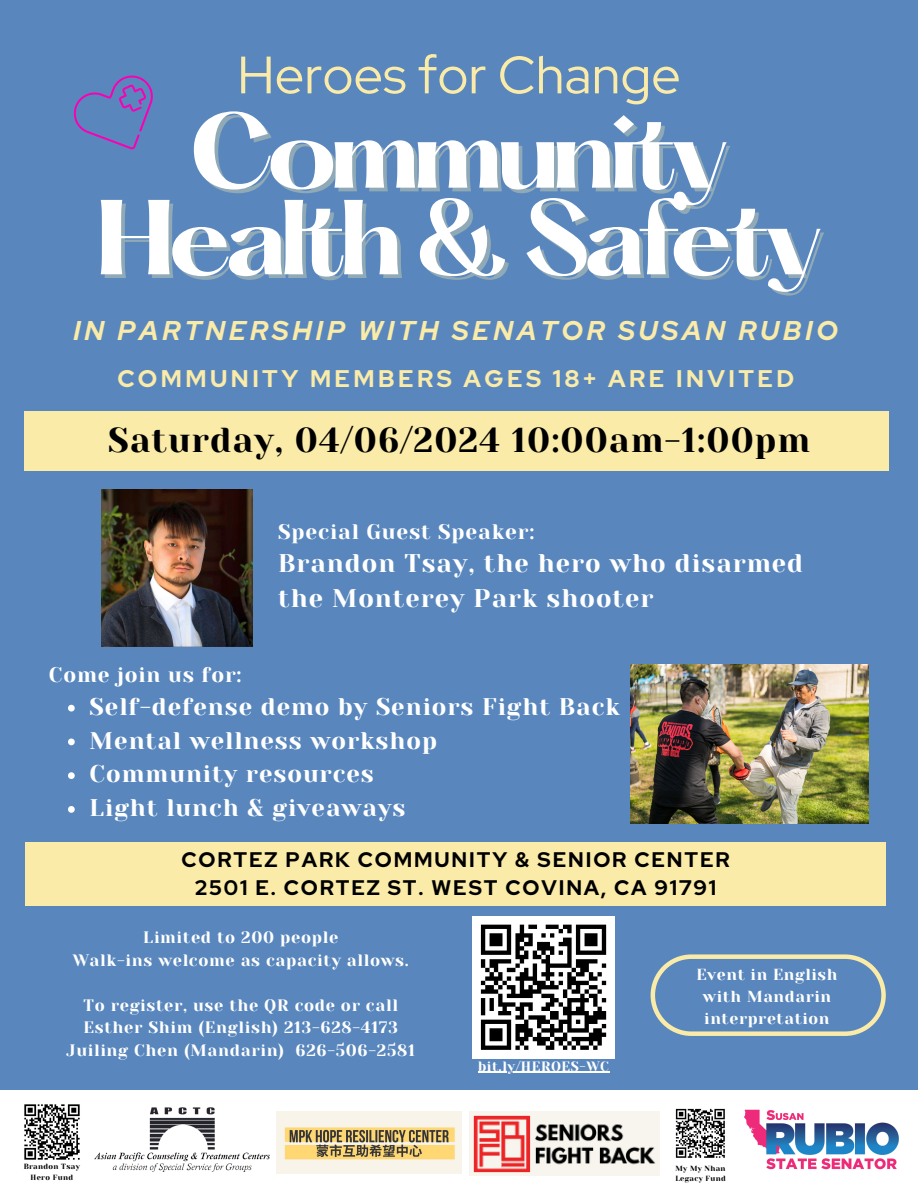
<style>
.page{position:relative;width:918px;height:1188px;background:#5987bd}
.page>*{position:absolute;margin:0;border:0;box-sizing:border-box;transform-origin:0 0}
.t1{font:700 93px "Hatton";letter-spacing:-.085em;color:#fff}
.t2{font:52.5px "Red Hat Display";color:#faeba9}
.t3{font:34.5px "Yeseva One";letter-spacing:.03em;color:#000}
.t4{font:italic 700 27px "Red Hat Display";letter-spacing:.145em;color:#faeba9}
.t5{font:25.5px/34.8px "Yeseva One";letter-spacing:.04em;color:#fff}
.t6{font:24px "Yeseva One";letter-spacing:.04em;color:#fff}
.t7{font:700 24px "Red Hat Display";letter-spacing:.145em;color:#faeba9}
.t8{font:700 21px "Red Hat Display";letter-spacing:.09em;color:#000}
.t9{font:21px "Yeseva One";letter-spacing:.04em;color:#fff}
.t10{font:16.5px "Yeseva One";letter-spacing:.04em;color:#fff}
.t11{font:15.9px "Yeseva One";letter-spacing:.04em;color:#fff}
.t12{font:13.5px "Yeseva One";letter-spacing:.04em;color:#fff}
.t13{font:7.65px "Yeseva One";letter-spacing:.04em;color:#000}
.t14{font:7.5px "Yeseva One";letter-spacing:.04em;color:#000}
</style>
<div class="page">
<svg style="left:73px;top:75px;width:80px;height:75px"></svg>
<svg style="left:651px;top:954px;width:235px;height:82px"></svg>
<img style="left:102px;top:489px;width:150px;height:158px">
<svg style="left:68px;top:705px;width:7px;height:7px"></svg>
<svg style="left:68px;top:739px;width:7px;height:6px"></svg>
<svg style="left:68px;top:772px;width:7px;height:7px"></svg>
<svg style="left:68px;top:806px;width:7px;height:7px"></svg>
<img style="left:630px;top:664px;width:239px;height:160px">
<div style="left:26px;top:842px;width:860px;height:63px;background:#faeba9"></div>
<div style="left:24px;top:412px;width:865px;height:59px;background:#faeba9"></div>
<div style="left:472px;top:916px;width:143px;height:143px;background:#fff"></div>
<svg style="left:480px;top:924px;width:127px;height:126px"></svg>
<div style="left:0;top:1090px;width:918px;height:98px;background:#fff"></div>
<img style="left:94px;top:1107px;width:176px;height:65px">
<img style="left:277px;top:1111px;width:184px;height:62px">
<img style="left:469px;top:1111px;width:190px;height:65px">
<img style="left:24px;top:1104px;width:56px;height:56px">
<img style="left:675px;top:1108px;width:50px;height:50px">
<img style="left:744px;top:1109px;width:155px;height:61px">
<hr style="left:478px;top:1072px;width:132px;height:1px;background:#fff">
<p class="t2" style="left:237px;top:40px;width:445px">Heroes for Change</p>
<h2 class="t1" style="left:188px;top:108px;width:543px">Community</h2>
<p class="t1" style="left:94px;top:194px;width:731px">Health &amp; Safety</p>
<p class="t4" style="left:73px;top:312px;width:766px">IN PARTNERSHIP WITH SENATOR SUSAN RUBIO</p>
<p class="t7" style="left:117px;top:363px;width:678px">COMMUNITY MEMBERS AGES 18+ ARE INVITED</p>
<p class="t3" style="left:108px;top:421px;width:704px">Saturday, 04/06/2024 10:00am-1:00pm</p>
<p class="t9" style="left:278px;top:519px;width:258px">Special Guest Speaker:</p>
<p class="t5" style="left:278px;top:546px;width:526px">Brandon Tsay, the hero who disarmed the Monterey Park shooter</p>
<h3 class="t9" style="left:49px;top:663px;width:194px">Come join us for:</h3>
<p class="t6" style="left:90px;top:693px;width:532px">Self-defense demo by Seniors Fight Back</p>
<h5 class="t6" style="left:90px;top:727px;width:349px">Mental wellness workshop</h5>
<p class="t6" style="left:90px;top:760px;width:286px">Community resources</p>
<p class="t6" style="left:90px;top:794px;width:317px">Light lunch &amp; giveaways</p>
<p class="t8" style="left:182px;top:845px;width:550px">CORTEZ PARK COMMUNITY &amp; SENIOR CENTER</p>
<p class="t8" style="left:195px;top:874px;width:522px">2501 E. CORTEZ ST. WEST COVINA, CA 91791</p>
<p class="t10" style="left:143px;top:928px;width:196px">Limited to 200 people</p>
<p class="t10" style="left:73px;top:951px;width:338px">Walk-ins welcome as capacity allows.</p>
<p class="t10" style="left:84px;top:996px;width:316px">To register, use the QR code or call</p>
<p class="t10" style="left:84px;top:1018px;width:316px">Esther Shim (English) 213-628-4173</p>
<p class="t10" style="left:67px;top:1041px;width:350px">Juiling Chen (Mandarin) 626-506-2581</p>
<p class="t13" style="left:24px;top:1162px;width:58px">Brandon Tsay</p>
<p class="t13" style="left:31px;top:1173px;width:44px">Hero Fund</p>
<p class="t12" style="left:478px;top:1058px;width:133px">bit.ly/HEROES-WC</p>
<h1 class="t11" style="left:696px;top:966px;width:143px">Event in English</h1>
<h4 class="t11" style="left:703px;top:988px;width:130px">with Mandarin</h4>
<h6 class="t11" style="left:704px;top:1010px;width:127px">interpretation</h6>
<p class="t14" style="left:675px;top:1164px;width:52px">My My Nhan</p>
<p class="t14" style="left:675px;top:1174px;width:52px">Legacy Fund</p>
</div>
